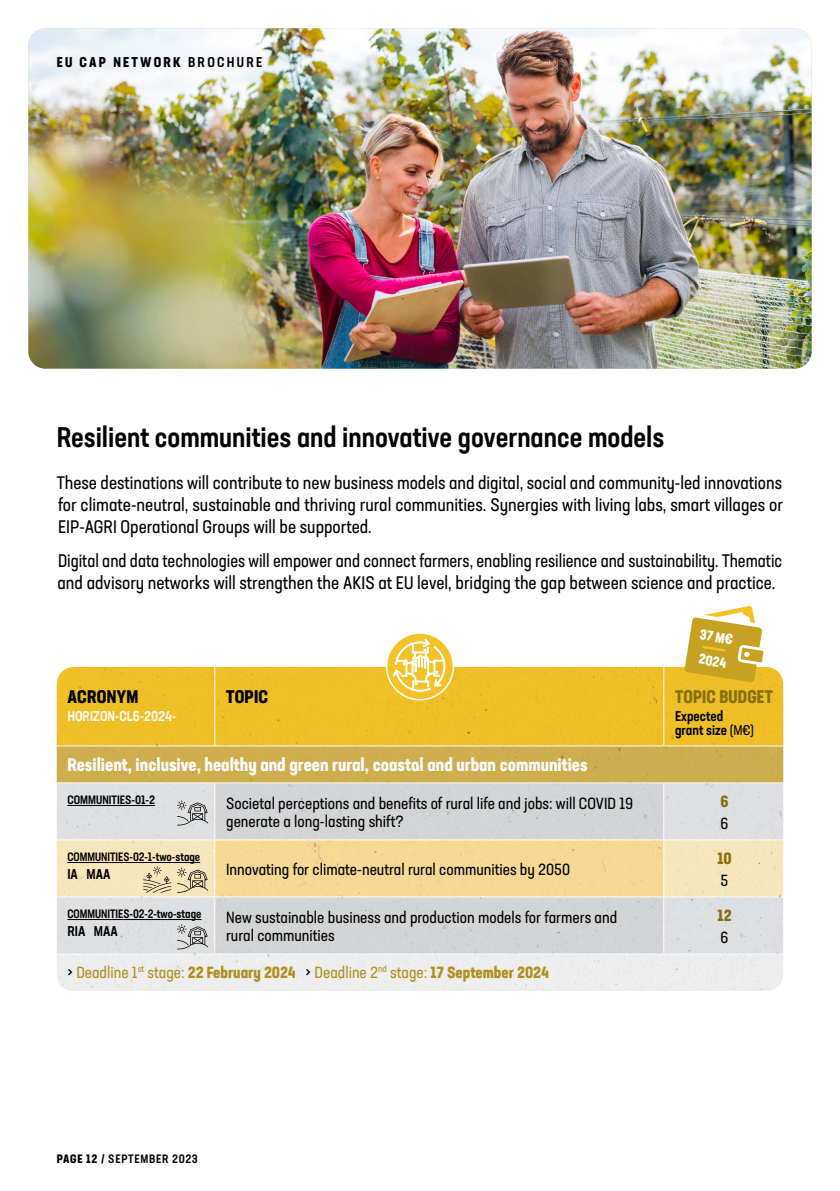
<style>
.page{position:relative;width:840px;height:1191px;background:#fff}
.page>*{position:absolute;margin:0;border:0;box-sizing:border-box;transform-origin:0 0}
.t1{font:500 condensed 28px "Neusa Next Std";color:#000}
.t2{font:condensed 18px/22px "Neusa Next Std";color:#000;text-align:justify}
.t3{font:condensed 18px/22px "Neusa Next Std";color:#000;scale:.95 1}
.t4{font:700 condensed 18px "Neusa Next Std";color:#fff}
.t5{font:700 condensed 18px "Neusa Next Std";letter-spacing:.01em;color:#000}
.t6{font:700 condensed 18px "Neusa Next Std";letter-spacing:.01em;color:#8b710f}
.t7{font:condensed 16px/18px "Neusa Next Std";color:#000}
.t8{font:condensed 16px "Neusa Next Std";color:#b3911c}
.t9{font:700 condensed 16px "Neusa Next Std";color:#8b710f}
.t10{font:500 condensed 14px/14px "Neusa Next Std";color:#000}
.t11{font:700 condensed 14px "Neusa Next Std";letter-spacing:.16em;color:#000}
.t12{font:500 condensed 14px "Neusa Next Std";color:#fff}
.t13{font:700 condensed 14px/24.2px "Neusa Next Std";color:#fff}
.t14{font:500 condensed 12px "Neusa Next Std";color:#000}
.t15{font:500 condensed 12px "Neusa Next Std";letter-spacing:.06em;color:#000}
.s1{font-weight:500}
.s2{font-weight:400}
.s3{color:#000}
.s4{font-weight:700}
</style>
<div class="page">
<img style="left:28px;top:28px;width:783px;height:341px">
<div style="left:57px;top:667px;width:725px;height:78px;background:#efbf27"></div>
<div style="left:57px;top:746px;width:725px;height:37px;background:#d1b04f"></div>
<div style="left:57px;top:783px;width:725px;height:170px;background:#dfe0e1"></div>
<div style="left:215px;top:783px;width:448px;height:170px;background:#d2d4d5"></div>
<div style="left:57px;top:840px;width:725px;height:56px;background:#f8e6bb"></div>
<div style="left:215px;top:840px;width:448px;height:57px;background:#f8dc96"></div>
<div style="left:57px;top:954px;width:725px;height:36px;background:#f1f1f2"></div>
<hr style="left:663px;top:667px;width:1px;height:78px;background:#fff">
<hr style="left:215px;top:782px;width:448px;height:1px;background:#fff">
<hr style="left:663px;top:782px;width:119px;height:1px;background:#fff">
<hr style="left:663px;top:783px;width:1px;height:56px;background:#fff">
<hr style="left:214px;top:840px;width:1px;height:56px;background:#fff">
<hr style="left:214px;top:897px;width:1px;height:56px;background:#fff">
<hr style="left:214px;top:667px;width:1px;height:78px;background:#fff">
<hr style="left:57px;top:782px;width:158px;height:1px;background:#fff">
<hr style="left:214px;top:783px;width:1px;height:56px;background:#fff">
<hr style="left:57px;top:839px;width:158px;height:1px;background:#fff">
<hr style="left:215px;top:839px;width:448px;height:1px;background:#fff">
<hr style="left:663px;top:839px;width:119px;height:1px;background:#fff">
<hr style="left:663px;top:840px;width:1px;height:56px;background:#fff">
<hr style="left:57px;top:896px;width:158px;height:1px;background:#fff">
<hr style="left:215px;top:896px;width:448px;height:1px;background:#fff">
<hr style="left:663px;top:896px;width:119px;height:1px;background:#fff">
<hr style="left:663px;top:897px;width:1px;height:56px;background:#fff">
<hr style="left:67px;top:805px;width:88px;height:1px;background:#000">
<hr style="left:67px;top:862px;width:133px;height:1px;background:#000">
<hr style="left:67px;top:919px;width:134px;height:1px;background:#000">
<svg style="left:684px;top:606px;width:79px;height:76px"></svg>
<svg style="left:386px;top:633px;width:67px;height:66px"></svg>
<div style="left:385px;top:632px;width:69px;height:68px;border:2px solid #fff;border-radius:50%"></div>
<svg style="left:392px;top:638px;width:54px;height:53px"></svg>
<svg style="left:143px;top:866px;width:28px;height:26px"></svg>
<svg style="left:177px;top:800px;width:31px;height:25px"></svg>
<svg style="left:177px;top:867px;width:31px;height:25px"></svg>
<svg style="left:177px;top:924px;width:31px;height:25px"></svg>
<p class="t11" style="left:57px;top:54px;width:207px">EU CAP NETWORK <span class="s1">BROCHURE</span></p>
<h1 class="t1" style="left:57px;top:419px;width:608px">Resilient communities and innovative governance models</h1>
<p class="t2" style="left:57px;top:472px;width:727px">These destinations will contribute to new business models and digital, social and community-led innovations for climate-neutral, sustainable and thriving rural communities. Synergies with living labs, smart villages or EIP-AGRI Operational Groups will be supported.</p>
<p class="t3" style="left:57px;top:549px;width:764px">Digital and data technologies will empower and connect farmers, enabling resilience and sustainability. Thematic and advisory networks will strengthen the AKIS at EU level, bridging the gap between science and practice.</p>
<p class="t13" style="left:701px;top:622px;width:35px;rotate:9deg">37 M€<br>2024</p>
<p class="t5" style="left:67px;top:685px;width:72px">ACRONYM</p>
<p class="t12" style="left:67px;top:707px;width:110px">HORIZON-CL6-2024-</p>
<p class="t5" style="left:226px;top:685px;width:43px">TOPIC</p>
<p class="t6" style="left:674px;top:685px;width:99px">TOPIC BUDGET</p>
<p class="t10" style="left:674px;top:708px;width:80px">Expected grant size <span class="s2">(M€)</span></p>
<p class="t4" style="left:67px;top:753px;width:521px">Resilient, inclusive, healthy and green rural, coastal and urban communities</p>
<p class="t14" style="left:67px;top:791px;width:89px">COMMUNITIES-01-2</p>
<p class="t7" style="left:226px;top:793px;width:408px">Societal perceptions and benefits of rural life and jobs: will COVID 19 generate a long-lasting shift?</p>
<p class="t9" style="left:720px;top:790px;width:10px">6</p>
<p class="t7" style="left:720px;top:813px;width:10px">6</p>
<p class="t14" style="left:67px;top:848px;width:134px">COMMUNITIES-02-1-two-stage</p>
<p class="t10" style="left:67px;top:866px;width:44px">IA MAA</p>
<p class="t7" style="left:226px;top:859px;width:345px">Innovating for climate-neutral rural communities by 2050</p>
<p class="t9" style="left:717px;top:847px;width:16px">10</p>
<p class="t7" style="left:720px;top:870px;width:9px">5</p>
<p class="t14" style="left:67px;top:905px;width:135px">COMMUNITIES-02-2-two-stage</p>
<p class="t10" style="left:67px;top:923px;width:52px">RIA MAA</p>
<p class="t7" style="left:226px;top:907px;width:392px">New sustainable business and production models for farmers and rural communities</p>
<p class="t9" style="left:717px;top:904px;width:15px">12</p>
<p class="t7" style="left:720px;top:927px;width:10px">6</p>
<p class="t8" style="left:67px;top:962px;width:483px"><span class="s3">&gt;</span> Deadline 1<sup>st</sup> stage: <span class="s4">22 February 2024</span> <span class="s3">&gt;</span> Deadline 2<sup>nd</sup> stage: <span class="s4">17 September 2024</span></p>
<p class="t15" style="left:57px;top:1151px;width:142px"><span class="s4">PAGE 12</span> / SEPTEMBER 2023</p>
</div>
